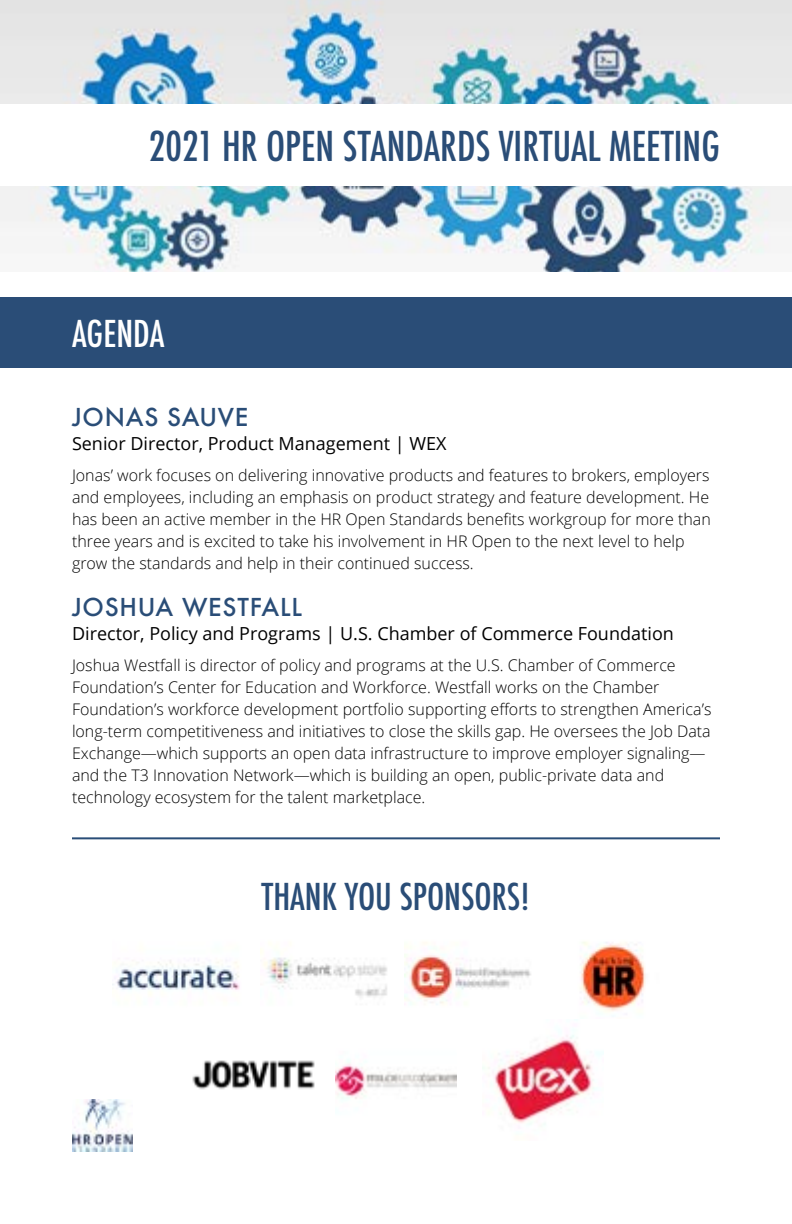
<style>
.page{position:relative;width:792px;height:1224px;background:#fff}
.page>*{position:absolute;margin:0;border:0;box-sizing:border-box;transform-origin:0 0}
.t1{font:500 condensed 40px "Futura";color:#2a4d77}
.t2{font:500 condensed 36px "Futura";color:#2a4d77}
.t3{font:500 condensed 36px "Futura";color:#fff}
.t4{font:500 24px "Futura";letter-spacing:.03em;color:#2a4d77}
.t5{font:18px "Open Sans";color:#000}
.t6{font:300 16px/22px "Open Sans";color:#000}
</style>
<div class="page">
<img style="left:0;top:0;width:792px;height:272px">
<div style="left:0;top:297px;width:792px;height:70px;background:#2a4d77"></div>
<img style="left:72px;top:1099px;width:60px;height:53px">
<div style="left:0;top:104px;width:792px;height:82px;background:#fff"></div>
<img style="left:112px;top:960px;width:128px;height:35px">
<img style="left:260px;top:949px;width:127px;height:49px">
<img style="left:405px;top:942px;width:126px;height:63px">
<img style="left:192px;top:1060px;width:123px;height:30px">
<img style="left:483px;top:1030px;width:121px;height:95px">
<hr style="left:72px;top:837px;width:648px;height:2px;background:#2a4d77">
<img style="left:580px;top:941px;width:66px;height:75px">
<img style="left:335px;top:1059px;width:121px;height:41px">
<h1 class="t1" style="left:149px;top:121px;width:573px">2021 HR OPEN STANDARDS VIRTUAL MEETING</h1>
<h2 class="t3" style="left:72px;top:311px;width:94px">AGENDA</h2>
<h3 class="t4" style="left:72px;top:401px;width:178px">JONAS SAUVE</h3>
<p class="t5" style="left:72px;top:431px;width:376px">Senior Director, Product Management | WEX</p>
<p class="t6" style="left:72px;top:464px;width:640px">Jonas’ work focuses on delivering innovative products and features to brokers, employers and employees, including an emphasis on product strategy and feature development. He has been an active member in the HR Open Standards benefits workgroup for more than three years and is excited to take his involvement in HR Open to the next level to help grow the standards and help in their continued success.</p>
<h3 class="t4" style="left:72px;top:590px;width:232px">JOSHUA WESTFALL</h3>
<p class="t5" style="left:72px;top:621px;width:603px">Director, Policy and Programs | U.S. Chamber of Commerce Foundation</p>
<p class="t6" style="left:72px;top:654px;width:641px">Joshua Westfall is director of policy and programs at the U.S. Chamber of Commerce Foundation’s Center for Education and Workforce. Westfall works on the Chamber Foundation’s workforce development portfolio supporting efforts to strengthen America’s long-term competitiveness and initiatives to close the skills gap. He oversees the Job Data Exchange—which supports an open data infrastructure to improve employer signaling— and the T3 Innovation Network—which is building an open, public-private data and technology ecosystem for the talent marketplace.</p>
<h2 class="t2" style="left:262px;top:874px;width:270px">THANK YOU SPONSORS!</h2>
</div>
